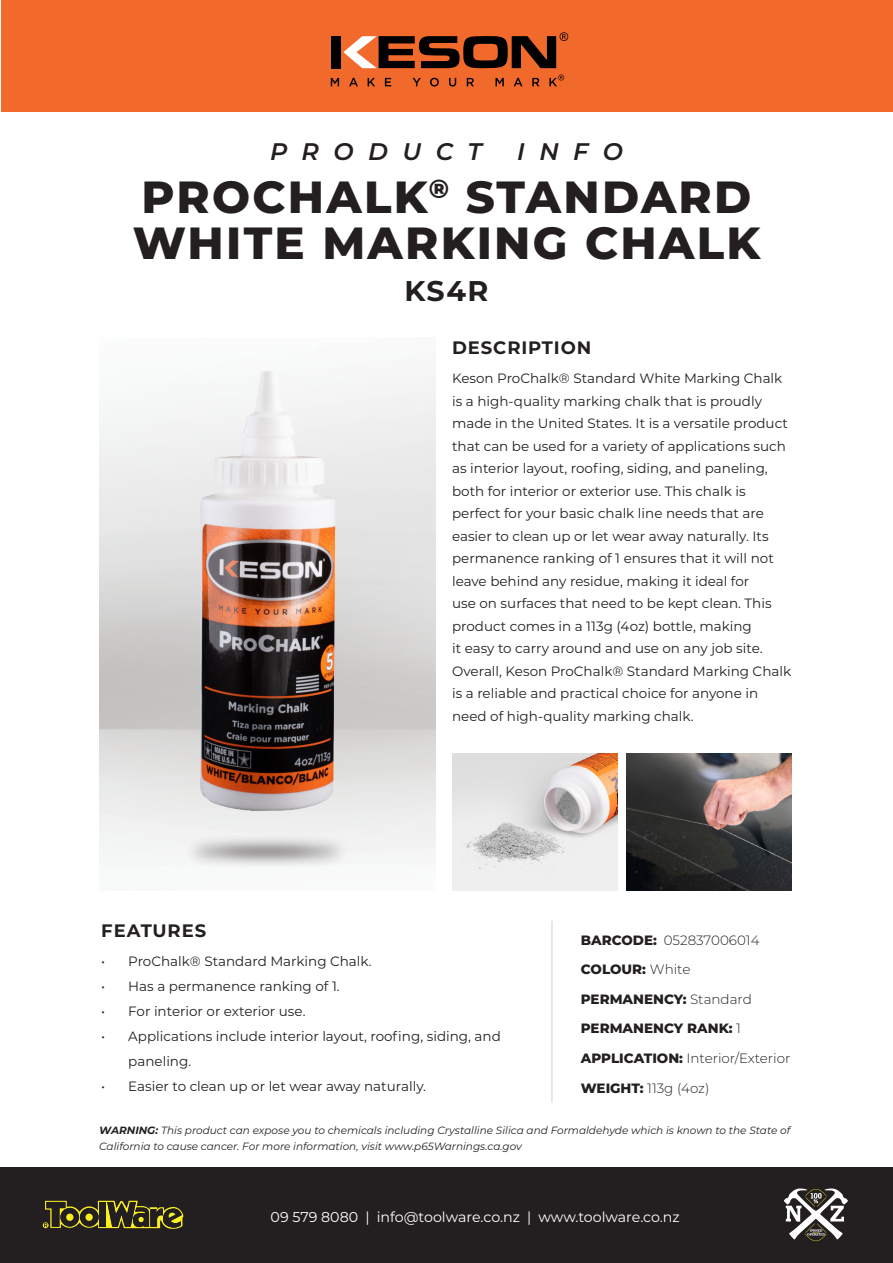
<style>
.page{position:relative;width:893px;height:1263px;background:#fff}
.page>*{position:absolute;margin:0;border:0;box-sizing:border-box;transform-origin:0 0}
.t1{font:800 45px/46.5px "Montserrat";letter-spacing:.05em;color:#231f20}
.t2{font:700 28.5px "Montserrat";color:#231f20}
.t3{font:italic 600 24px "Montserrat";letter-spacing:.6em;color:#231f20}
.t4{font:700 18px "Montserrat";letter-spacing:.05em;color:#231f20}
.t5{font:14.25px "Montserrat";color:#fff}
.Body_Text{font:13.5px/22.5px "Montserrat";color:#231f20}
.Specifications{font:300 13.5px "Montserrat";color:#231f20}
.Specifications-2{font:800 13.5px "Montserrat";color:#231f20}
.Body_Text-2{font:italic 10.5px/16.5px "Montserrat";color:#231f20}
.s1{font-weight:800}
.s2{font-weight:300}
.s3{font-weight:700}
</style>
<div class="page">
<div style="left:1px;top:1px;width:891px;height:111px;background:#f2692c"></div>
<div style="left:331px;top:36px;width:10px;height:32px;background:#000001"></div>
<svg style="left:343px;top:32px;width:225px;height:36px"></svg>
<svg style="left:331px;top:78px;width:8px;height:8px"></svg>
<svg style="left:349px;top:78px;width:9px;height:8px"></svg>
<svg style="left:368px;top:78px;width:7px;height:8px"></svg>
<svg style="left:385px;top:78px;width:6px;height:8px"></svg>
<svg style="left:413px;top:78px;width:8px;height:8px"></svg>
<svg style="left:430px;top:78px;width:9px;height:9px"></svg>
<svg style="left:449px;top:78px;width:7px;height:8px"></svg>
<svg style="left:467px;top:78px;width:7px;height:8px"></svg>
<svg style="left:495px;top:78px;width:9px;height:8px"></svg>
<svg style="left:514px;top:78px;width:8px;height:8px"></svg>
<svg style="left:532px;top:78px;width:7px;height:8px"></svg>
<svg style="left:549px;top:74px;width:15px;height:12px"></svg>
<div style="left:0;top:1167px;width:893px;height:96px;background:#231f20"></div>
<svg style="left:43px;top:1200px;width:141px;height:29px"></svg>
<svg style="left:784px;top:1188px;width:64px;height:53px"></svg>
<img style="left:99px;top:358px;width:337px;height:464px">
<img style="left:452px;top:753px;width:166px;height:138px">
<img style="left:626px;top:753px;width:166px;height:138px">
<hr style="left:551px;top:921px;width:2px;height:182px;background:#e6e7e9">
<p class="t3" style="left:270px;top:134px;width:213px">PRODUCT</p>
<p class="t3" style="left:517px;top:134px;width:107px">INFO</p>
<p class="t1" style="left:133px;top:171px;width:629px">PROCHALK<sup>®</sup> STANDARD<br>WHITE MARKING CHALK</p>
<p class="t2" style="left:404px;top:270px;width:85px">KS4R</p>
<p class="t4" style="left:452px;top:334px;width:141px">DESCRIPTION</p>
<p class="Body_Text" style="left:452px;top:367px;width:341px">Keson ProChalk® Standard White Marking Chalk is a high-quality marking chalk that is proudly made in the United States. It is a versatile product that can be used for a variety of applications such as interior layout, roofing, siding, and paneling, both for interior or exterior use. This chalk is perfect for your basic chalk line needs that are easier to clean up or let wear away naturally. Its permanence ranking of 1 ensures that it will not leave behind any residue, making it ideal for<br>use on surfaces that need to be kept clean. This product comes in a 113g (4oz) bottle, making<br>it easy to carry around and use on any job site.<br>Overall, Keson ProChalk® Standard Marking Chalk is a reliable and practical choice for anyone in need of high-quality marking chalk.</p>
<p class="t4" style="left:101px;top:917px;width:106px">FEATURES</p>
<p class="Body_Text" style="left:101px;top:950px;width:272px">• ProChalk® Standard Marking Chalk.</p>
<p class="Body_Text" style="left:101px;top:975px;width:240px">• Has a permanence ranking of 1.</p>
<p class="Body_Text" style="left:101px;top:1000px;width:206px">• For interior or exterior use.</p>
<p class="Body_Text" style="left:128px;top:1023px;width:374px;line-height:24.9px;text-indent:-27px">• Applications include interior layout, roofing, siding, and paneling.</p>
<p class="Body_Text" style="left:101px;top:1075px;width:326px">• Easier to clean up or let wear away naturally.</p>
<p class="Specifications" style="left:581px;top:930px;width:180px"><span class="s1">BARCODE:</span> 052837006014</p>
<p class="Specifications-2" style="left:581px;top:959px;width:111px">COLOUR: <span class="s2">White</span></p>
<p class="Specifications-2" style="left:581px;top:989px;width:173px">PERMANENCY: <span class="s2">Standard</span></p>
<p class="Specifications-2" style="left:581px;top:1019px;width:162px">PERMANENCY RANK: <span class="s2">1</span></p>
<p class="Specifications" style="left:581px;top:1049px;width:211px"><span class="s1">APPLICATION:</span> Interior/Exterior</p>
<p class="Specifications" style="left:581px;top:1079px;width:130px"><span class="s1">WEIGHT:</span> 113g (4oz)</p>
<p class="Body_Text-2" style="left:99px;top:1121px;width:692px"><span class="s3">WARNING:</span> This product can expose you to chemicals including Crystalline Silica and Formaldehyde which is known to the State of<br>California to cause cancer. For more information, visit www.p65Warnings.ca.gov</p>
<p class="t5" style="left:271px;top:1207px;width:411px">09 579 8080 | info@toolware.co.nz | www.toolware.co.nz</p>
</div>
